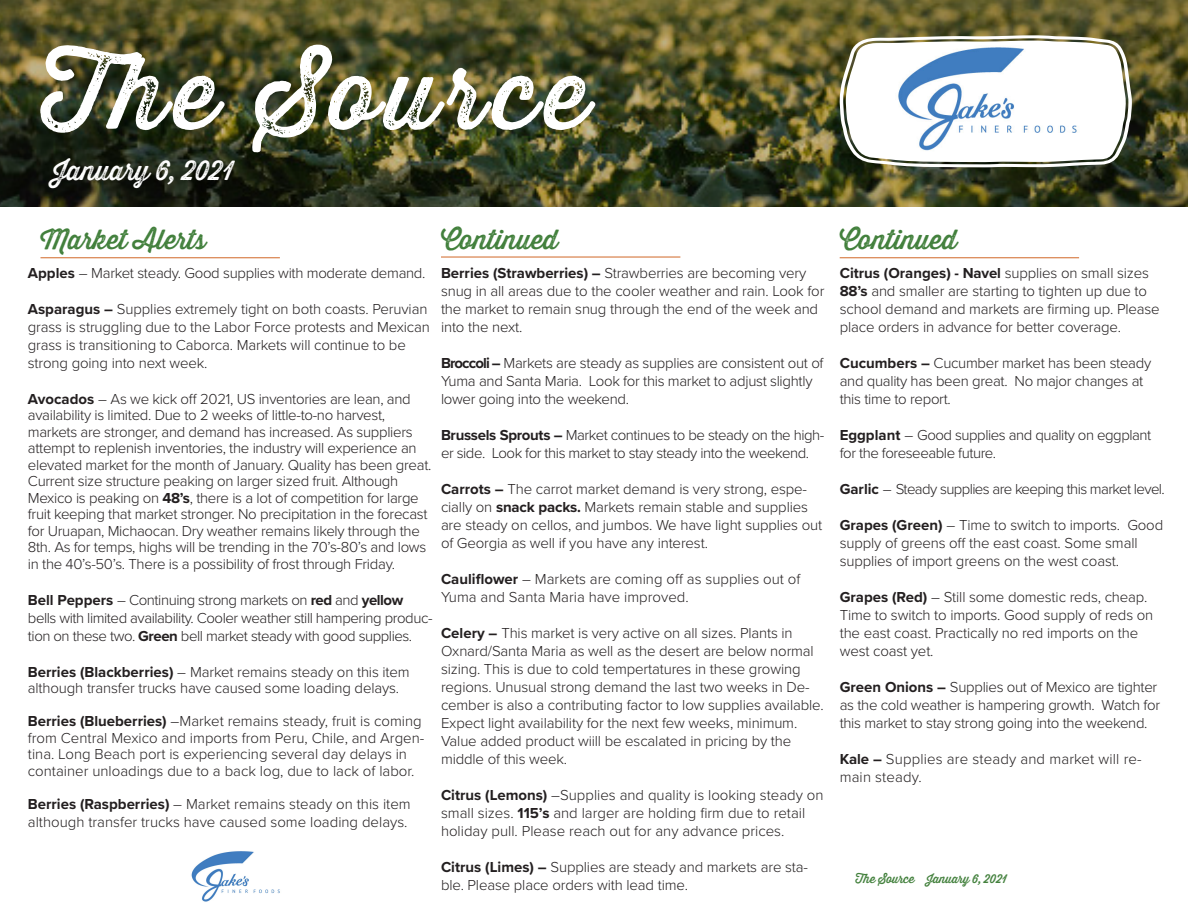
<style>
.page{position:relative;width:1188px;height:918px;background:#fff}
.page>*{position:absolute;margin:0;border:0;box-sizing:border-box;transform-origin:0 0}
.t1{font:99px "Thirsty Rough Reg Two";letter-spacing:.07em;color:#fff}
.t2{font:27px "Thirsty Rough Reg One";color:#42803c}
.t3{font:27px "Thirsty Rough Reg Two";color:#fff}
.t4{font:300 15px/18px "Proxima Nova";letter-spacing:-.01em;color:#231f20}
.t5{font:300 15px/18px "Proxima Nova";letter-spacing:-.03em;color:#231f20}
.t6{font:300 15px/18px "Proxima Nova";letter-spacing:.01em;color:#231f20}
.t7{font:300 15px "Proxima Nova";letter-spacing:-.04em;color:#231f20}
.t8{font:12px "Thirsty Rough Reg One";color:#42803c}
.s1{font-weight:700}
</style>
<div class="page">
<img style="left:0;top:0;width:1188px;height:207px">
<svg style="left:840px;top:35px;width:292px;height:132px"></svg>
<hr style="left:40px;top:257px;width:240px;height:1px;background:#d16727">
<hr style="left:441px;top:257px;width:239px;height:1px;background:#d16727">
<hr style="left:840px;top:257px;width:239px;height:1px;background:#d16727">
<img style="left:895px;top:46px;width:186px;height:106px">
<img style="left:191px;top:851px;width:89px;height:51px">
<h1 class="t1" style="left:40px;top:20px;width:550px">The Source</h1>
<h2 class="t3" style="left:53px;top:151px;width:183px">January 6, 2021</h2>
<h2 class="t2" style="left:40px;top:220px;width:167px">Market Alerts</h2>
<p class="t4" style="left:28px;top:263px;width:399px"><span class="s1">Apples</span> – Market steady. Good supplies with moderate demand.</p>
<p class="t4" style="left:28px;top:299px;width:404px"><span class="s1">Asparagus –</span> Supplies extremely tight on both coasts. Peruvian grass is struggling due to the Labor Force protests and Mexican grass is transitioning to Caborca. Markets will continue to be strong going into next week.</p>
<p class="t4" style="left:28px;top:390px;width:405px;line-height:16.5px"><span class="s1">Avocados</span> – As we kick off 2021, US inventories are lean, and availability is limited. Due to 2 weeks of little-to-no harvest, markets are stronger, and demand has increased. As suppliers attempt to replenish inventories, the industry will experience an elevated market for the month of January. Quality has been great.<br>Current size structure peaking on larger sized fruit. Although Mexico is peaking on <span class="s1">48’s</span>, there is a lot of competition for large fruit keeping that market stronger. No precipitation in the forecast for Uruapan, Michaocan. Dry weather remains likely through the 8th. As for temps, highs will be trending in the 70’s-80’s and lows in the 40’s-50’s. There is a possibility of frost through Friday.</p>
<p class="t5" style="left:28px;top:590px;width:406px"><span class="s1">Bell Peppers</span> – Continuing strong markets on <span class="s1">red</span> and <span class="s1">yellow </span>bells with limited availability. Cooler weather still hampering produc&shy;tion on these two. <span class="s1">Green</span> bell market steady with good supplies.</p>
<p class="t4" style="left:28px;top:663px;width:383px;line-height:16.5px"><span class="s1">Berries (Blackberries)</span> – Market remains steady on this item although transfer trucks have caused some loading delays.</p>
<p class="t4" style="left:28px;top:712px;width:398px;line-height:16.5px"><span class="s1">Berries (Blueberries)</span> –Market remains steady, fruit is coming from Central Mexico and imports from Peru, Chile, and Argen&shy;tina. Long Beach port is experiencing several day delays in container unloadings due to a back log, due to lack of labor.</p>
<p class="t4" style="left:28px;top:794px;width:384px"><span class="s1">Berries (Raspberries)</span> – Market remains steady on this item although transfer trucks have caused some loading delays.</p>
<h2 class="t2" style="left:441px;top:220px;width:119px">Continued</h2>
<h2 class="t2" style="left:840px;top:220px;width:119px">Continued</h2>
<p class="t4" style="left:441px;top:263px;width:385px"><span class="s1">Berries (Strawberries) –</span> Strawberries are becoming very snug in all areas due to the cooler weather and rain. Look for the market to remain snug through the end of the week and into the next.</p>
<p class="t4" style="left:441px;top:353px;width:384px"><span class="s1">Broccoli –</span> Markets are steady as supplies are consistent out of<br>Yuma and Santa Maria. Look for this market to adjust slightly lower going into the weekend.</p>
<p class="t5" style="left:441px;top:425px;width:385px"><span class="s1">Brussels Sprouts –</span> Market continues to be steady on the high&shy;er side. Look for this market to stay steady into the weekend.</p>
<p class="t4" style="left:441px;top:479px;width:383px"><span class="s1">Carrots –</span> The carrot market demand is very strong, espe&shy;cially on <span class="s1">snack packs.</span> Markets remain stable and supplies are steady on cellos, and jumbos. We have light supplies out of Georgia as well if you have any interest.</p>
<p class="t4" style="left:441px;top:569px;width:361px"><span class="s1">Cauliflower</span> – Markets are coming off as supplies out of<br>Yuma and Santa Maria have improved.</p>
<p class="t4" style="left:441px;top:623px;width:384px"><span class="s1">Celery –</span> This market is very active on all sizes. Plants in Oxnard/Santa Maria as well as the desert are below normal sizing. This is due to cold tempertatures in these growing regions. Unusual strong demand the last two weeks in De&shy;cember is also a contributing factor to low supplies available.<br>Expect light availability for the next few weeks, minimum.<br>Value added product wiill be escalated in pricing by the middle of this week.</p>
<p class="t4" style="left:441px;top:785px;width:384px"><span class="s1">Citrus (Lemons)</span> –Supplies and quality is looking steady on small sizes. <span class="s1">115’s</span> and larger are holding firm due to retail holiday pull. Please reach out for any advance prices.</p>
<p class="t4" style="left:441px;top:857px;width:369px"><span class="s1">Citrus (Limes) –</span> Supplies are steady and markets are sta&shy;ble. Please place orders with lead time.</p>
<p class="t4" style="left:840px;top:263px;width:322px"><span class="s1">Citrus (Oranges) - Navel</span> supplies on small sizes <span class="s1">88’s</span> and smaller are starting to tighten up due to school demand and markets are firming up. Please place orders in advance for better coverage.</p>
<p class="t4" style="left:840px;top:353px;width:313px"><span class="s1">Cucumbers –</span> Cucumber market has been steady and quality has been great. No major changes at this time to report.</p>
<p class="t5" style="left:840px;top:425px;width:313px"><span class="s1">Eggplant</span> – Good supplies and quality on eggplant for the foreseeable future.</p>
<p class="t7" style="left:840px;top:478px;width:327px"><span class="s1">Garlic</span> – Steady supplies are keeping this market level.</p>
<p class="t4" style="left:840px;top:515px;width:325px"><span class="s1">Grapes (Green)</span> – Time to switch to imports. Good supply of greens off the east coast. Some small supplies of import greens on the west coast.</p>
<p class="t4" style="left:840px;top:587px;width:315px"><span class="s1">Grapes (Red)</span> – Still some domestic reds, cheap.<br>Time to switch to imports. Good supply of reds on the east coast. Practically no red imports on the west coast yet.</p>
<p class="t4" style="left:840px;top:677px;width:322px"><span class="s1">Green Onions –</span> Supplies out of Mexico are tighter as the cold weather is hampering growth. Watch for this market to stay strong going into the weekend.</p>
<p class="t6" style="left:840px;top:749px;width:304px"><span class="s1">Kale –</span> Supplies are steady and market will re&shy;main steady.</p>
<p class="t8" style="left:856px;top:870px;width:153px">The Source January 6, 2021</p>
</div>
